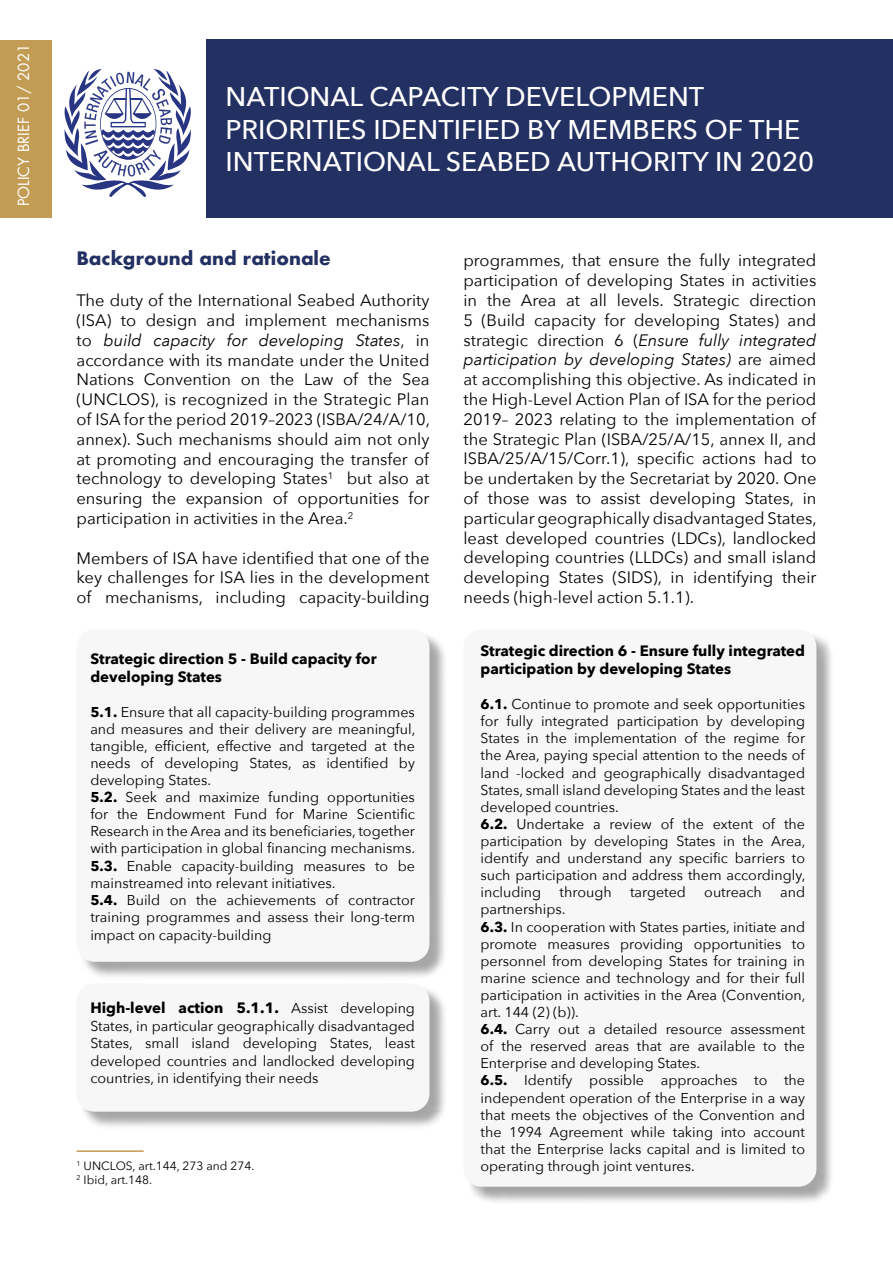
<style>
.page{position:relative;width:893px;height:1263px;background:#fff}
.page>*{position:absolute;margin:0;border:0;box-sizing:border-box;transform-origin:0 0}
.t1{font:500 27px/32.4px "Avenir Next";color:#fff}
.t2{font:700 18px "Futura";color:#233062}
.t3{font:16.5px/19.8px "Avenir Next";color:#000;text-align:justify}
.t4{font:700 15px/18px "Avenir Next";color:#000}
.t5{font:15px "Futura";color:#fff}
.t6{font:14.25px/17.1px "Avenir Next";color:#000}
.t7{font:12px/14.4px "Avenir Next";color:#000}
.s1{font-style:italic}
.s2{font-weight:700}
.s3{font-weight:400;font-size:14.25px}
</style>
<div class="page">
<div style="left:79px;top:986px;width:369px;height:144px;background:#000;opacity:.35"></div>
<div style="left:77px;top:983px;width:352px;height:129px;background:#f7f7f7;border-radius:18px"></div>
<div style="left:466px;top:632px;width:369px;height:573px;background:#000;opacity:.35"></div>
<div style="left:463px;top:629px;width:353px;height:558px;background:#f7f7f7;border-radius:18px"></div>
<div style="left:79px;top:632px;width:369px;height:349px;background:#000;opacity:.35"></div>
<div style="left:77px;top:629px;width:352px;height:333px;background:#f7f7f7;border-radius:18px"></div>
<div style="left:206px;top:40px;width:687px;height:178px;background:#233062"></div>
<div style="left:0;top:40px;width:51px;height:178px;background:#c39c54"></div>
<svg style="left:64px;top:69px;width:127px;height:128px"></svg>
<hr style="left:77px;top:1150px;width:67px;height:2px;background:#c39c54">
<p class="t5" style="left:14px;top:206px;width:164px;rotate:-90deg">POLICY BRIEF 01/ 2021</p>
<h1 class="t1" style="left:226px;top:80px;width:590px">NATIONAL CAPACITY DEVELOPMENT<br>PRIORITIES IDENTIFIED BY MEMBERS OF THE<br>INTERNATIONAL SEABED AUTHORITY IN 2020</h1>
<p class="t2" style="left:77px;top:245px;width:256px">Background and rationale</p>
<p class="t3" style="left:77px;top:290px;width:355px">The duty of the International Seabed Authority (ISA) to design and implement mechanisms to <span class="s1">build capacity for developing States</span>, in accordance with its mandate under the United Nations Convention on the Law of the Sea (UNCLOS), is recognized in the Strategic Plan of ISA for the period 2019–2023 (ISBA/24/A/10, annex). Such mechanisms should aim not only at promoting and encouraging the transfer of technology to developing States<sup>1</sup> but also at ensuring the expansion of opportunities for participation in activities in the Area.<sup>2</sup></p>
<p class="t3" style="left:77px;top:547px;width:354px">Members of ISA have identified that one of the key challenges for ISA lies in the development of mechanisms, including capacity-building</p>
<p class="t4" style="left:90px;top:649px;width:288px">Strategic direction 5 - Build capacity for developing States</p>
<p class="t6" style="left:90px;top:702px;width:326px"><span class="s2">5.1.</span> Ensure that all capacity-building programmes and measures and their delivery are meaningful, tangible, efficient, effective and targeted at the needs of developing States, as identified by developing States.<br><span class="s2">5.2.</span> Seek and maximize funding opportunities for the Endowment Fund for Marine Scientific Research in the Area and its beneficiaries, together with participation in global financing mechanisms.<br><span class="s2">5.3.</span> Enable capacity-building measures to be mainstreamed into relevant initiatives.<br><span class="s2">5.4.</span> Build on the achievements of contractor training programmes and assess their long-term impact on capacity-building</p>
<p class="t4" style="left:90px;top:999px;width:326px">High-level action 5.1.1. <span class="s3">Assist developing</span></p>
<p class="t6" style="left:90px;top:1017px;width:326px;text-align:justify">States, in particular geographically disadvantaged States, small island developing States, least developed countries and landlocked developing countries, in identifying their needs</p>
<p class="t7" style="left:77px;top:1158px;width:179px"><sup>1</sup> UNCLOS, art.144, 273 and 274.<br><sup>2</sup> Ibid, art.148.</p>
<p class="t3" style="left:463px;top:250px;width:355px">programmes, that ensure the fully integrated participation of developing States in activities in the Area at all levels. Strategic direction 5 (Build capacity for developing States) and strategic direction 6 (<span class="s1">Ensure fully integrated participation by developing States)</span> are aimed at accomplishing this objective. As indicated in the High-Level Action Plan of ISA for the period 2019– 2023 relating to the implementation of the Strategic Plan (ISBA/25/A/15, annex II, and ISBA/25/A/15/Corr.1), specific actions had to be undertaken by the Secretariat by 2020. One of those was to assist developing States, in particular geographically disadvantaged States, least developed countries (LDCs), landlocked developing countries (LLDCs) and small island developing States (SIDS), in identifying their needs (high-level action 5.1.1).</p>
<p class="t4" style="left:480px;top:642px;width:326px">Strategic direction 6 - Ensure fully integrated participation by developing States</p>
<p class="t6" style="left:480px;top:695px;width:327px"><span class="s2">6.1.</span> Continue to promote and seek opportunities for fully integrated participation by developing States in the implementation of the regime for the Area, paying special attention to the needs of land -locked and geographically disadvantaged States, small island developing States and the least developed countries.<br><span class="s2">6.2.</span> Undertake a review of the extent of the participation by developing States in the Area, identify and understand any specific barriers to such participation and address them accordingly, including</p>
<p class="t6" style="left:560px;top:883px;width:53px">through</p>
<p class="t6" style="left:630px;top:883px;width:57px">targeted</p>
<p class="t6" style="left:704px;top:883px;width:59px">outreach</p>
<p class="t6" style="left:780px;top:883px;width:26px">and</p>
<p class="t6" style="left:480px;top:900px;width:327px">partnerships.<br><span class="s2">6.3.</span> In cooperation with States parties, initiate and promote measures providing opportunities to personnel from developing States for training in marine science and technology and for their full participation in activities in the Area (Convention, art. 144 (2) (b)).<br><span class="s2">6.4.</span> Carry out a detailed resource assessment of the reserved areas that are available to the Enterprise and developing States.<br><span class="s2">6.5.</span> Identify possible approaches to the independent operation of the Enterprise in a way that meets the objectives of the Convention and the 1994 Agreement while taking into account that the Enterprise lacks capital and is limited to operating through joint ventures.</p>
</div>
